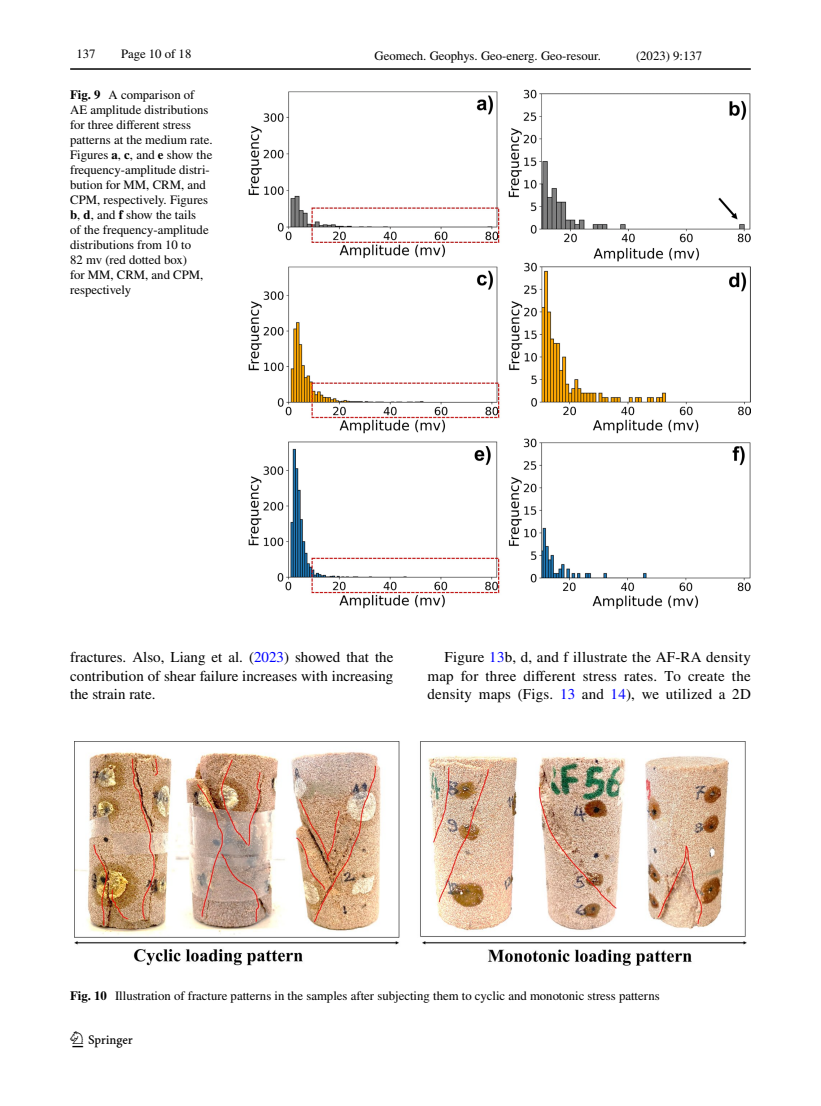
<style>
.page{position:relative;width:821px;height:1106px;background:#fff}
.page>*{position:absolute;margin:0;border:0;box-sizing:border-box;transform-origin:0 0}
.t1{font:22.5px "Springnew Regular 2";color:#000}
.t2{font:15px/18.8px "STIX";letter-spacing:.005em;color:#000;text-align:justify}
.t3{font:12.75px/15px "STIX";color:#000}
.s1{font-weight:700}
.s2{color:#00f}
</style>
<div class="page">
<hr style="left:70px;top:68px;width:680px;height:2px;background:#000">
<img style="left:249px;top:89px;width:501px;height:519px">
<img style="left:74px;top:741px;width:672px;height:224px">
<p class="t3" style="left:77px;top:47px;width:21px">137</p>
<p class="t3" style="left:121px;top:47px;width:72px">Page 10 of 18</p>
<p class="t3" style="left:70px;top:88px;width:144px"><span class="s1">Fig. 9</span> A comparison of<br>AE amplitude distributions for three different stress patterns at the medium rate.<br>Figures <span class="s1">a</span>, <span class="s1">c</span>, and <span class="s1">e</span> show the frequency-amplitude distri&shy;bution for MM, CRM, and<br>CPM, respectively. Figures <span class="s1">b</span>, <span class="s1">d</span>, and <span class="s1">f</span> show the tails<br>of the frequency-amplitude distributions from 10 to<br>82 mv (red dotted box)<br>for MM, CRM, and CPM, respectively</p>
<p class="t3" style="left:374px;top:49px;width:228px">Geomech. Geophys. Geo-energ. Geo-resour.</p>
<p class="t3" style="left:636px;top:49px;width:68px">(2023) 9:137</p>
<p class="t2" style="left:70px;top:648px;width:325px">fractures. Also, Liang et al. (<span class="s2">2023</span>) showed that the contribution of shear failure increases with increasing the strain rate.</p>
<p class="t2" style="left:427px;top:648px;width:325px;text-indent:17px">Figure <span class="s2">13</span>b, d, and f illustrate the AF-RA density map for three different stress rates. To create the density maps (Figs. <span class="s2">13</span> and <span class="s2">14</span>), we utilized a 2D</p>
<p class="t3" style="left:70px;top:989px;width:591px"><span class="s1">Fig. 10</span> Illustration of fracture patterns in the samples after subjecting them to cyclic and monotonic stress patterns</p>
<h1 class="t1" style="left:72px;top:1031px;width:62px">1 3</h1>
</div>
